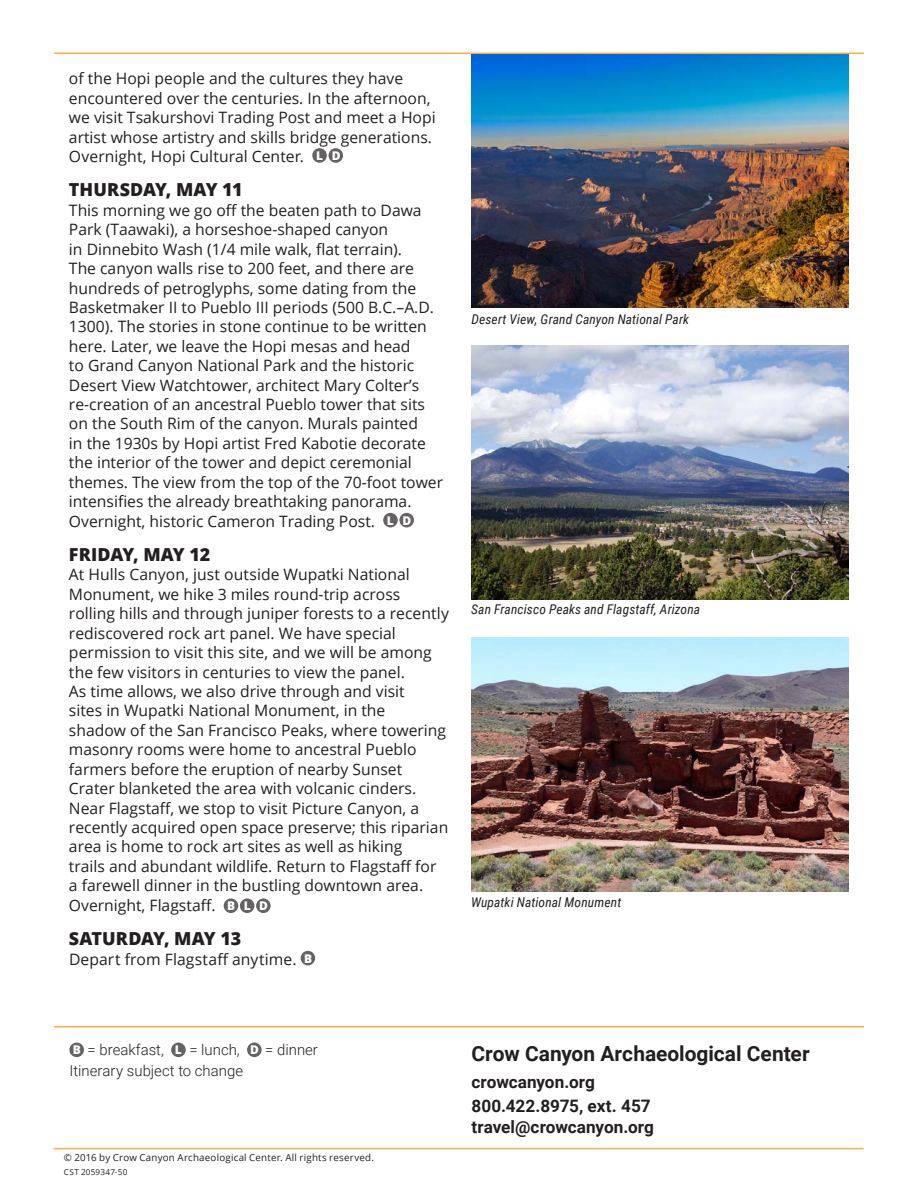
<style>
.page{position:relative;width:918px;height:1188px;background:#fff}
.page>*{position:absolute;margin:0;border:0;box-sizing:border-box;transform-origin:0 0}
.t1{font:700 20.85px "Roboto";color:#231f20}
.BODY_COPY{font:800 18px "Open Sans";color:#231f20}
.t2{font:700 17.25px "Roboto";color:#231f20}
.BODY_COPY-2{font:15.75px/19.5px "Open Sans";color:#231f20}
.t3{font:300 15px/20.9px "Roboto";color:#231f20}
.t4{font:italic 13.5px "Roboto Condensed";letter-spacing:.01em;color:#231f20}
.t5{font:9.75px "Open Sans";letter-spacing:.025em;color:#231f20}
.t6{font:8.25px "Open Sans";letter-spacing:.03em;color:#231f20}
.s1{font-weight:800;font-size:12px;color:#fff}
.s2{font-family:"Open Sans";font-weight:800;font-size:12px;color:#fff}
</style>
<div class="page">
<hr style="left:54px;top:53px;width:810px;height:1px;background:#fcb040">
<img style="left:472px;top:54px;width:377px;height:254px">
<img style="left:471px;top:346px;width:378px;height:253px">
<img style="left:471px;top:638px;width:378px;height:253px">
<hr style="left:54px;top:1026px;width:810px;height:2px;background:#fcb040">
<div style="left:69px;top:1043px;width:15px;height:14px;background:#656263;border-radius:50%"></div>
<div style="left:171px;top:1043px;width:15px;height:14px;background:#656263;border-radius:50%"></div>
<div style="left:247px;top:1043px;width:15px;height:14px;background:#656263;border-radius:50%"></div>
<hr style="left:54px;top:1148px;width:810px;height:1px;background:#fcb040">
<svg style="left:312px;top:148px;width:15px;height:15px"></svg>
<div style="left:329px;top:148px;width:14px;height:15px;background:#656263;border-radius:50%"></div>
<div style="left:383px;top:513px;width:15px;height:14px;background:#656263;border-radius:50%"></div>
<div style="left:399px;top:513px;width:15px;height:14px;background:#656263;border-radius:50%"></div>
<div style="left:224px;top:898px;width:14px;height:15px;background:#656263;border-radius:50%"></div>
<div style="left:240px;top:898px;width:14px;height:15px;background:#656263;border-radius:50%"></div>
<svg style="left:256px;top:898px;width:15px;height:15px"></svg>
<div style="left:301px;top:951px;width:14px;height:14px;background:#656263;border-radius:50%"></div>
<p class="BODY_COPY-2" style="left:69px;top:68px;width:368px">of the Hopi people and the cultures they have encountered over the centuries. In the afternoon, we visit Tsakurshovi Trading Post and meet a Hopi artist whose artistry and skills bridge generations.<br>Overnight, Hopi Cultural Center. <span class="s1">L D</span></p>
<p class="BODY_COPY" style="left:69px;top:176px;width:175px">THURSDAY, MAY 11</p>
<p class="BODY_COPY-2" style="left:69px;top:200px;width:376px">This morning we go off the beaten path to Dawa Park (Taawaki), a horseshoe-shaped canyon<br>in Dinnebito Wash (1/4 mile walk, flat terrain).<br>The canyon walls rise to 200 feet, and there are hundreds of petroglyphs, some dating from the Basketmaker II to Pueblo III periods (500 B.C.–A.D.<br>1300). The stories in stone continue to be written here. Later, we leave the Hopi mesas and head<br>to Grand Canyon National Park and the historic Desert View Watchtower, architect Mary Colter’s re-creation of an ancestral Pueblo tower that sits on the South Rim of the canyon. Murals painted<br>in the 1930s by Hopi artist Fred Kabotie decorate the interior of the tower and depict ceremonial themes. The view from the top of the 70-foot tower intensifies the already breathtaking panorama.<br>Overnight, historic Cameron Trading Post. <span class="s1">L D</span></p>
<p class="BODY_COPY" style="left:69px;top:541px;width:143px">FRIDAY, MAY 12</p>
<p class="BODY_COPY-2" style="left:69px;top:565px;width:382px">At Hulls Canyon, just outside Wupatki National Monument, we hike 3 miles round-trip across rolling hills and through juniper forests to a recently rediscovered rock art panel. We have special permission to visit this site, and we will be among the few visitors in centuries to view the panel.<br>As time allows, we also drive through and visit<br>sites in Wupatki National Monument, in the<br>shadow of the San Francisco Peaks, where towering masonry rooms were home to ancestral Pueblo farmers before the eruption of nearby Sunset Crater blanketed the area with volcanic cinders.<br>Near Flagstaff, we stop to visit Picture Canyon, a recently acquired open space preserve; this riparian area is home to rock art sites as well as hiking<br>trails and abundant wildlife. Return to Flagstaff for a farewell dinner in the bustling downtown area.<br>Overnight, Flagstaff. <span class="s1">B L D</span></p>
<p class="BODY_COPY" style="left:69px;top:925px;width:174px">SATURDAY, MAY 13</p>
<p class="BODY_COPY-2" style="left:69px;top:949px;width:245px">Depart from Flagstaff anytime. <span class="s1">B</span></p>
<p class="t4" style="left:472px;top:310px;width:219px">Desert View, Grand Canyon National Park</p>
<p class="t4" style="left:471px;top:600px;width:230px">San Francisco Peaks and Flagstaff, Arizona</p>
<p class="t4" style="left:471px;top:893px;width:152px">Wupatki National Monument</p>
<p class="t3" style="left:69px;top:1039px;width:250px"><span class="s2">B</span> = breakfast, <span class="s2">L</span> = lunch, <span class="s2">D</span> = dinner<br>Itinerary subject to change</p>
<p class="t5" style="left:64px;top:1151px;width:312px">© 2016 by Crow Canyon Archaeological Center. All rights reserved.</p>
<p class="t6" style="left:64px;top:1166px;width:65px">CST 2059347-50</p>
<p class="t1" style="left:472px;top:1039px;width:340px">Crow Canyon Archaeological Center</p>
<p class="t2" style="left:472px;top:1070px;width:125px">crowcanyon.org</p>
<p class="t2" style="left:472px;top:1094px;width:181px">800.422.8975, ext. 457</p>
<p class="t2" style="left:472px;top:1115px;width:184px">travel@crowcanyon.org</p>
</div>
